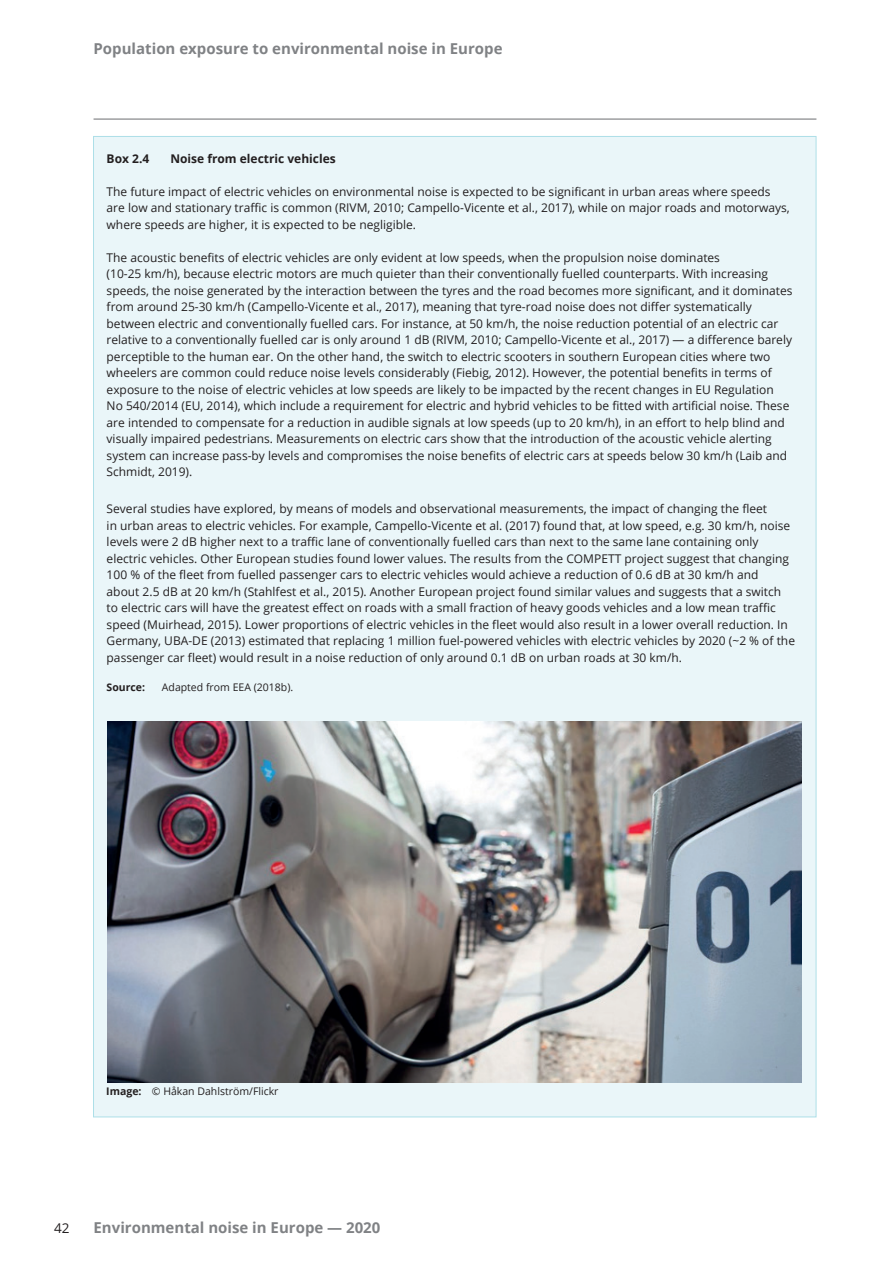
<style>
.page{position:relative;width:893px;height:1263px;background:#fff}
.page>*{position:absolute;margin:0;border:0;box-sizing:border-box;transform-origin:0 0}
.t1{font:700 15px "Open Sans";color:#808285}
.t2{font:13.5px "Open Sans";color:#231f20}
.Box_text{font:12px/16.5px "Open Sans";color:#231f20}
.Box_Text_Heading{font:700 12px "Open Sans";color:#231f20}
.Note_Source{font:10.5px "Open Sans";color:#231f20}
.Note_Source-2{font:700 10.5px "Open Sans";color:#231f20}
.s1{font-weight:700}
</style>
<div class="page">
<hr style="left:94px;top:119px;width:722px;height:1px;background:#6c6d70">
<div style="left:93px;top:136px;width:723px;height:981px;background:#eaf6f9"></div>
<img style="left:108px;top:721px;width:694px;height:361px">
<p class="t1" style="left:94px;top:38px;width:410px">Population exposure to environmental noise in Europe</p>
<p class="Box_Text_Heading" style="left:107px;top:150px;width:44px">Box 2.4</p>
<p class="Box_Text_Heading" style="left:170px;top:150px;width:167px">Noise from electric vehicles</p>
<p class="Box_text" style="left:107px;top:183px;width:685px">The future impact of electric vehicles on environmental noise is expected to be significant in urban areas where speeds are low and stationary traffic is common (RIVM, 2010; Campello-Vicente et al., 2017), while on major roads and motorways, where speeds are higher, it is expected to be negligible.</p>
<p class="Box_text" style="left:107px;top:249px;width:687px">The acoustic benefits of electric vehicles are only evident at low speeds, when the propulsion noise dominates<br>(10‑25 km/h), because electric motors are much quieter than their conventionally fuelled counterparts. With increasing speeds, the noise generated by the interaction between the tyres and the road becomes more significant, and it dominates from around 25‑30 km/h (Campello-Vicente et al., 2017), meaning that tyre-road noise does not differ systematically between electric and conventionally fuelled cars. For instance, at 50 km/h, the noise reduction potential of an electric car relative to a conventionally fuelled car is only around 1 dB (RIVM, 2010; Campello-Vicente et al., 2017) — a difference barely perceptible to the human ear. On the other hand, the switch to electric scooters in southern European cities where two wheelers are common could reduce noise levels considerably (Fiebig, 2012). However, the potential benefits in terms of exposure to the noise of electric vehicles at low speeds are likely to be impacted by the recent changes in EU Regulation No 540/2014 (EU, 2014), which include a requirement for electric and hybrid vehicles to be fitted with artificial noise. These are intended to compensate for a reduction in audible signals at low speeds (up to 20 km/h), in an effort to help blind and visually impaired pedestrians. Measurements on electric cars show that the introduction of the acoustic vehicle alerting system can increase pass-by levels and compromises the noise benefits of electric cars at speeds below 30 km/h (Laib and Schmidt, 2019).</p>
<p class="Box_text" style="left:107px;top:500px;width:690px">Several studies have explored, by means of models and observational measurements, the impact of changing the fleet<br>in urban areas to electric vehicles. For example, Campello-Vicente et al. (2017) found that, at low speed, e.g. 30 km/h, noise levels were 2 dB higher next to a traffic lane of conventionally fuelled cars than next to the same lane containing only electric vehicles. Other European studies found lower values. The results from the COMPETT project suggest that changing 100 % of the fleet from fuelled passenger cars to electric vehicles would achieve a reduction of 0.6 dB at 30 km/h and<br>about 2.5 dB at 20 km/h (Stahlfest et al., 2015). Another European project found similar values and suggests that a switch to electric cars will have the greatest effect on roads with a small fraction of heavy goods vehicles and a low mean traffic speed (Muirhead, 2015). Lower proportions of electric vehicles in the fleet would also result in a lower overall reduction. In Germany, UBA‑DE (2013) estimated that replacing 1 million fuel-powered vehicles with electric vehicles by 2020 (~2 % of the passenger car fleet) would result in a noise reduction of only around 0.1 dB on urban roads at 30 km/h.</p>
<p class="Note_Source-2" style="left:107px;top:680px;width:40px">Source:</p>
<p class="Note_Source" style="left:162px;top:680px;width:133px">Adapted from EEA (2018b).</p>
<p class="Note_Source" style="left:106px;top:1084px;width:174px"><span class="s1">Image:</span> © Håkan Dahlström/Flickr</p>
<p class="t2" style="left:54px;top:1219px;width:17px">42</p>
<p class="t1" style="left:94px;top:1217px;width:288px">Environmental noise in Europe — 2020</p>
</div>
